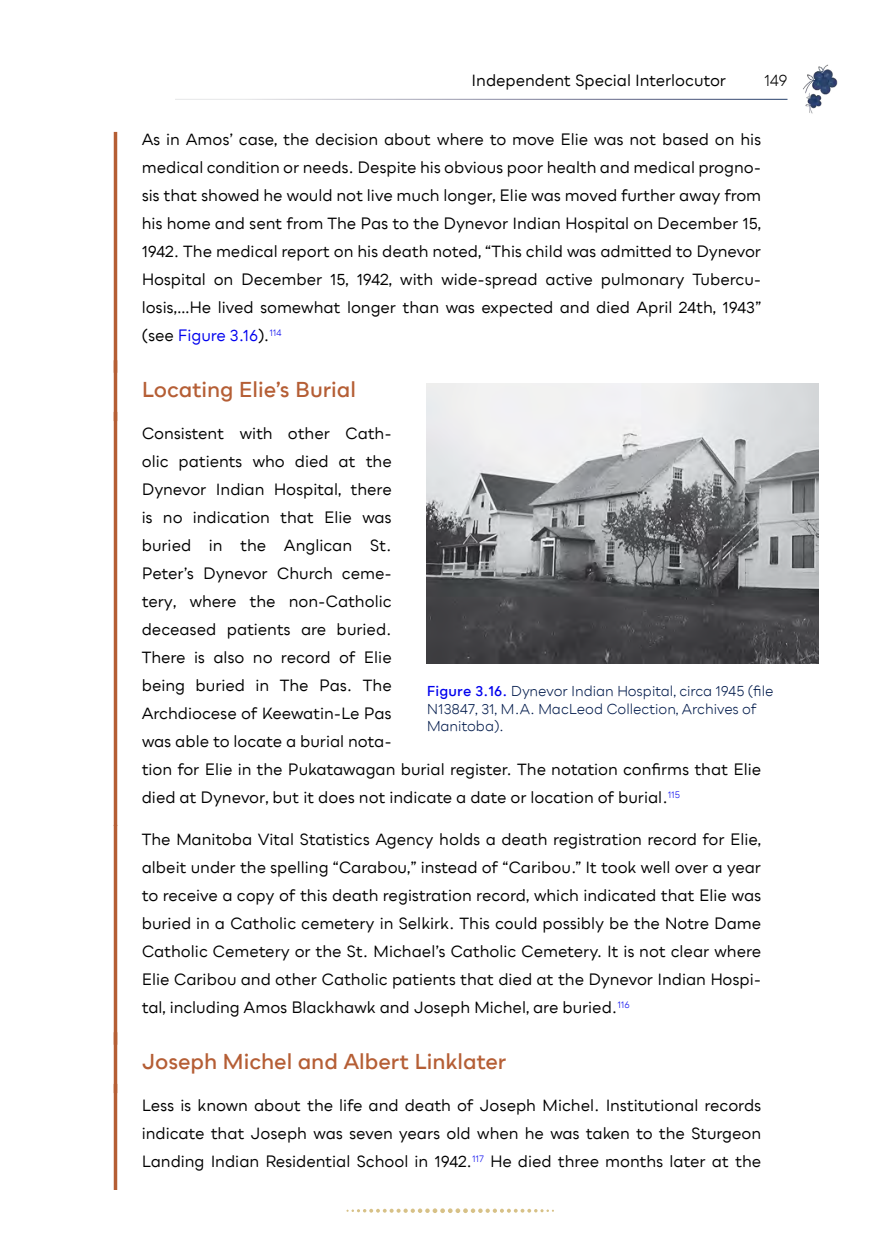
<style>
.page{position:relative;width:882px;height:1260px;background:#fff}
.page>*{position:absolute;margin:0;border:0;box-sizing:border-box;transform-origin:0 0}
.t1{font:600 21px "Bozon";letter-spacing:-.005em;color:#b55e35}
.t2{font:15.75px/28px "Bozon";letter-spacing:-.005em;color:#000;text-align:justify}
.t3{font:15.75px "Bozon";color:#000}
.t4{font:14px/17.5px "Bozon";letter-spacing:-.005em;color:#001a4b}
.s1{color:#00e}
.s2{font-weight:600;color:#00e}
</style>
<div class="page">
<svg style="left:346px;top:1208px;width:208px;height:5px"></svg>
<img style="left:803px;top:64px;width:35px;height:50px">
<img style="left:427px;top:383px;width:392px;height:280px">
<p class="t2" style="left:472px;top:66px;width:256px">Independent Special Interlocutor</p>
<p class="t3" style="left:764px;top:70px;width:25px">149</p>
<p class="t2" style="left:142px;top:125px;width:621px">As in Amos’ case, the decision about where to move Elie was not based on his medical condition or needs. Despite his obvious poor health and medical progno&shy;sis that showed he would not live much longer, Elie was moved further away from his home and sent from The Pas to the Dynevor Indian Hospital on December 15, 1942. The medical report on his death noted, “This child was admitted to Dynevor Hospital on December 15, 1942, with wide-spread active pulmonary Tubercu&shy;losis,…He lived somewhat longer than was expected and died April 24th, 1943” (see <span class="s1">Figure 3.16</span>).<sup>114</sup></p>
<h1 class="t1" style="left:142px;top:376px;width:216px">Locating Elie’s Burial</h1>
<p class="t2" style="left:142px;top:419px;width:621px;text-align:left">Consistent with other Cath-<br>olic patients who died at the<br>Dynevor Indian Hospital, there<br>is no indication that Elie was<br>buried in the Anglican St.<br>Peter’s Dynevor Church ceme-<br>tery, where the non-Catholic<br>deceased patients are buried.<br>There is also no record of Elie<br>being buried in The Pas. The<br>Archdiocese of Keewatin-Le Pas<br>was able to locate a burial nota-<br>tion for Elie in the Pukatawagan burial register. The notation confirms that Elie died at Dynevor, but it does not indicate a date or location of burial.<sup>115</sup></p>
<p class="t2" style="left:142px;top:825px;width:621px">The Manitoba Vital Statistics Agency holds a death registration record for Elie, albeit under the spelling “Carabou,” instead of “Caribou.” It took well over a year to receive a copy of this death registration record, which indicated that Elie was buried in a Catholic cemetery in Selkirk. This could possibly be the Notre Dame Catholic Cemetery or the St. Michael’s Catholic Cemetery. It is not clear where Elie Caribou and other Catholic patients that died at the Dynevor Indian Hospi&shy;tal, including Amos Blackhawk and Joseph Michel, are buried.<sup>116</sup></p>
<h1 class="t1" style="left:142px;top:1048px;width:366px">Joseph Michel and Albert Linklater</h1>
<p class="t2" style="left:142px;top:1091px;width:621px">Less is known about the life and death of Joseph Michel. Institutional records indicate that Joseph was seven years old when he was taken to the Sturgeon Landing Indian Residential School in 1942.<sup>117</sup> He died three months later at the</p>
<p class="t4" style="left:427px;top:682px;width:348px"><span class="s2">Figure 3.16.</span> Dynevor Indian Hospital, circa 1945 (file<br>N13847, 31, M.A. MacLeod Collection, Archives of<br>Manitoba).</p>
</div>
